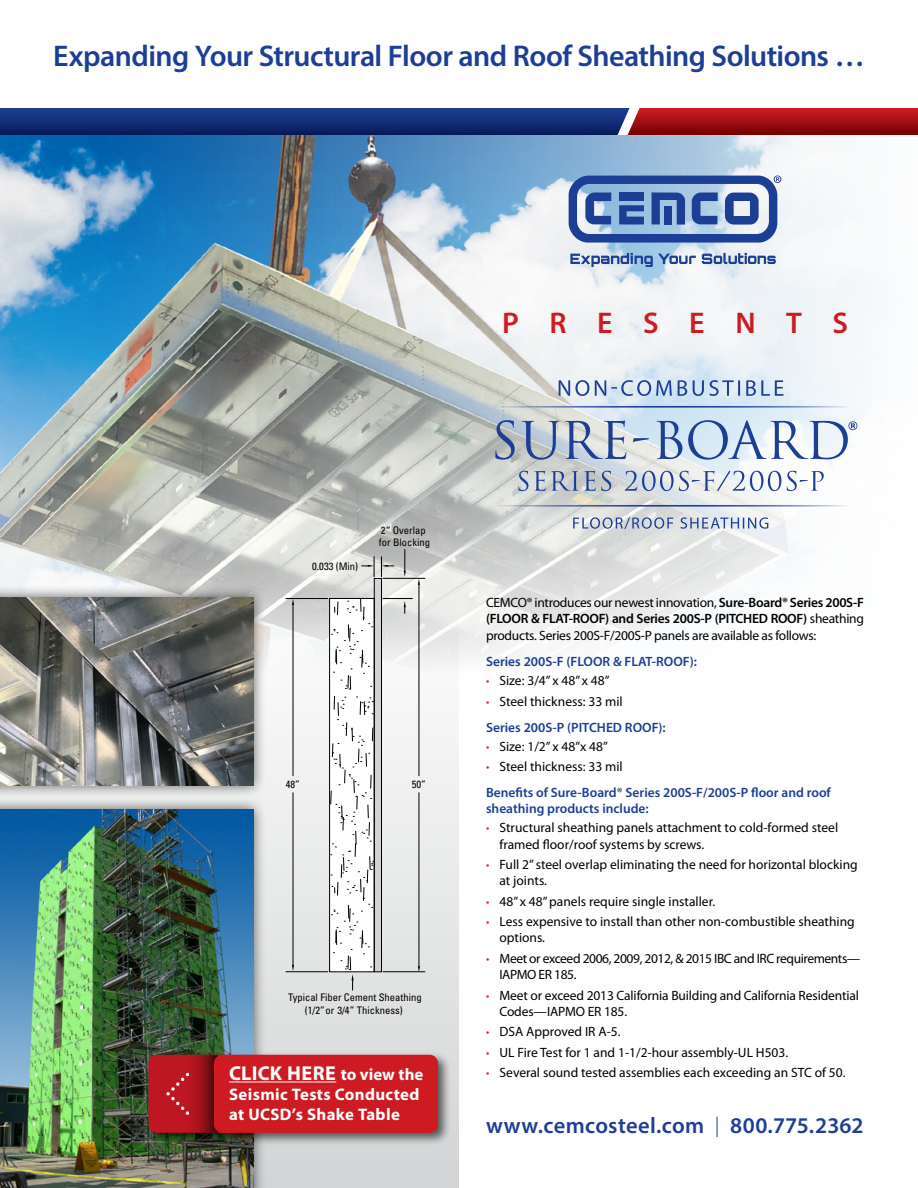
<style>
.page{position:relative;width:918px;height:1188px;background:#fff}
.page>*{position:absolute;margin:0;border:0;box-sizing:border-box;transform-origin:0 0}
.t1{font:600 30px "Myriad Pro";letter-spacing:-.02em;color:#1c3e94}
.t2{font:600 30px "Myriad Pro";letter-spacing:1.02em;color:#ce1b22}
.t3{font:600 22.5px "Myriad Pro";letter-spacing:.01em;color:#1c3e94}
.t4{font:700 20.1px "Myriad Pro";letter-spacing:.02em;color:#fff}
.t5{font:700 16.8px/20.1px "Myriad Pro";letter-spacing:.02em;color:#fff}
.t6{font:13.5px/16.2px "Myriad Pro";color:#000}
.t7{font:600 13.5px/25.7px "Myriad Pro";color:#1c3e94}
.t8{font:13.5px/16.2px "Myriad Pro";letter-spacing:-.03em;color:#000}
.t9{font:condensed 10.5px/12.6px "Univers LT Std";color:#000}
.s1{font-size:16.8px}
.s2{font-weight:600}
.s3{font-weight:300;font-stretch:semi-condensed;color:#ce1b22}
.s4{font-weight:400;color:#000}
.s5{font-weight:300;font-size:20.25px}
</style>
<div class="page">
<img style="left:0;top:135px;width:872px;height:523px">
<svg style="left:266px;top:597px;width:193px;height:591px;fill:#e7e8e9"></svg>
<svg style="left:0;top:108px;width:918px;height:27px;background:#402659"></svg>
<svg style="left:570px;top:253px;width:126px;height:13px;background:#8aa2cb"></svg>
<svg style="left:702px;top:253px;width:74px;height:11px"></svg>
<svg style="left:569px;top:176px;width:212px;height:67px;background:#6b87bd"></svg>
<div style="left:0;top:584px;width:266px;height:214px;background:#000;opacity:.6"></div>
<img style="left:0;top:597px;width:254px;height:189px">
<div style="left:0;top:796px;width:266px;height:392px;background:#000;opacity:.6"></div>
<img style="left:0;top:809px;width:254px;height:379px">
<div style="left:374px;top:579px;width:7px;height:393px;background:#d1d3d4"></div>
<hr style="left:383px;top:578px;width:42px;height:1px;background:#000">
<hr style="left:383px;top:971px;width:42px;height:1px;background:#000">
<hr style="left:286px;top:598px;width:42px;height:1px;background:#000">
<hr style="left:286px;top:971px;width:42px;height:1px;background:#000">
<hr style="left:419px;top:585px;width:1px;height:191px;background:#000">
<hr style="left:419px;top:793px;width:1px;height:173px;background:#000">
<svg style="left:418px;top:579px;width:2px;height:6px"></svg>
<svg style="left:418px;top:966px;width:2px;height:6px"></svg>
<hr style="left:293px;top:605px;width:1px;height:171px;background:#000">
<hr style="left:293px;top:793px;width:1px;height:172px;background:#000">
<svg style="left:292px;top:599px;width:2px;height:6px"></svg>
<svg style="left:292px;top:965px;width:2px;height:6px"></svg>
<div style="left:329px;top:598px;width:46px;height:374px;border:1px solid #000"></div>
<div style="left:374px;top:578px;width:8px;height:394px;border:1px solid #000"></div>
<svg style="left:362px;top:557px;width:13px;height:20px"></svg>
<svg style="left:381px;top:557px;width:13px;height:20px"></svg>
<svg style="left:404px;top:549px;width:2px;height:28px"></svg>
<svg style="left:383px;top:598px;width:29px;height:15px"></svg>
<svg style="left:331px;top:598px;width:42px;height:92px"></svg>
<svg style="left:330px;top:696px;width:44px;height:294px"></svg>
<svg style="left:495px;top:420px;width:362px;height:40px"></svg>
<svg style="left:559px;top:380px;width:224px;height:16px;background:#aabcda"></svg>
<svg style="left:573px;top:517px;width:195px;height:12px;background:#afb9cf"></svg>
<svg style="left:518px;top:471px;width:306px;height:20px"></svg>
<hr style="left:493px;top:505px;width:356px;height:2px;background:#1c3e94">
<hr style="left:493px;top:406px;width:356px;height:2px;background:#1c3e94">
<div style="left:145px;top:1052px;width:306px;height:94px;background:#000;opacity:.6"></div>
<div style="left:149px;top:1055px;width:87px;height:78px;background:#be1622;border-radius:8px"></div>
<div style="left:214px;top:1055px;width:224px;height:78px;background:#ce1b22;border-radius:8px"></div>
<svg style="left:166px;top:1055px;width:55px;height:78px"></svg>
<hr style="left:229px;top:1081px;width:107px;height:1px;background:#fff">
<h1 class="t1" style="left:53px;top:37px;width:813px">Expanding Your Structural Floor and Roof Sheathing Solutions …</h1>
<h1 class="t2" style="left:502px;top:304px;width:347px">PRESENTS</h1>
<p class="t9" style="left:312px;top:559px;width:47px">0.033 (Min)</p>
<p class="t9" style="left:379px;top:523px;width:53px">2“ Overlap for Blocking</p>
<p class="t9" style="left:286px;top:778px;width:16px">48”</p>
<p class="t9" style="left:412px;top:778px;width:16px">50”</p>
<p class="t9" style="left:288px;top:991px;width:135px;text-align:center">Typical Fiber Cement Sheathing (1/2”or 3/4” Thickness)</p>
<h3 class="t4" style="left:229px;top:1062px;width:196px">CLICK HERE <span class="s1">to view the</span></h3>
<p class="t5" style="left:229px;top:1085px;width:192px">Seismic Tests Conducted at UCSD’s Shake Table</p>
<p class="t6" style="left:486px;top:595px;width:380px;text-align:justify">CEMCO® introduces our newest innovation, <span class="s2">Sure-Board® Series 200S-F (FLOOR &amp; FLAT-ROOF) and Series 200S-P (PITCHED ROOF)</span> sheathing products. Series 200S-F/200S-P panels are available as follows:</p>
<p class="t7" style="left:486px;top:649px;width:212px">Series 200S-F (FLOOR &amp; FLAT-ROOF):</p>
<p class="t6" style="left:486px;top:673px;width:125px"><span class="s3">•</span> Size: 3/4” x 48” x 48”</p>
<p class="t7" style="left:486px;top:688px;width:181px"><span class="s3">•</span> <span class="s4">Steel thickness: 33 mil<br></span>Series 200S-P (PITCHED ROOF):</p>
<p class="t6" style="left:486px;top:738px;width:123px"><span class="s3">•</span> Size: 1/2” x 48”x 48”</p>
<p class="t7" style="left:486px;top:754px;width:346px"><span class="s3">•</span> <span class="s4">Steel thickness: 33 mil<br></span>Benefits of Sure-Board® Series 200S-F/200S-P floor and roof</p>
<p class="t7" style="left:486px;top:795px;width:164px">sheathing products include:</p>
<p class="t6" style="left:500px;top:820px;width:340px;text-indent:-14px"><span class="s3">•</span> Structural sheathing panels attachment to cold-formed steel framed floor/roof systems by screws.</p>
<p class="t6" style="left:500px;top:857px;width:360px;text-indent:-14px"><span class="s3">•</span> Full 2” steel overlap eliminating the need for horizontal blocking at joints.</p>
<p class="t6" style="left:486px;top:893px;width:231px"><span class="s3">•</span> 48” x 48” panels require single installer.</p>
<p class="t6" style="left:500px;top:914px;width:357px;text-indent:-14px"><span class="s3">•</span> Less expensive to install than other non-combustible sheathing options.</p>
<p class="t8" style="left:500px;top:951px;width:362px;text-indent:-14px"><span class="s3">•</span> Meet or exceed 2006, 2009, 2012, &amp; 2015 IBC and IRC requirements—<br>IAPMO ER 185.</p>
<p class="t6" style="left:500px;top:987px;width:361px;text-indent:-14px"><span class="s3">•</span> Meet or exceed 2013 California Building and California Residential<br>Codes—IAPMO ER 185.</p>
<p class="t6" style="left:486px;top:1024px;width:136px"><span class="s3">•</span> DSA Approved IR A-5.</p>
<p class="t6" style="left:486px;top:1045px;width:304px"><span class="s3">•</span> UL Fire Test for 1 and 1-1/2-hour assembly-UL H503.</p>
<p class="t6" style="left:486px;top:1065px;width:361px"><span class="s3">•</span> Several sound tested assemblies each exceeding an STC of 50.</p>
<h2 class="t3" style="left:486px;top:1112px;width:379px">www.cemcosteel.com <span class="s5">|</span> 800.775.2362</h2>
</div>
